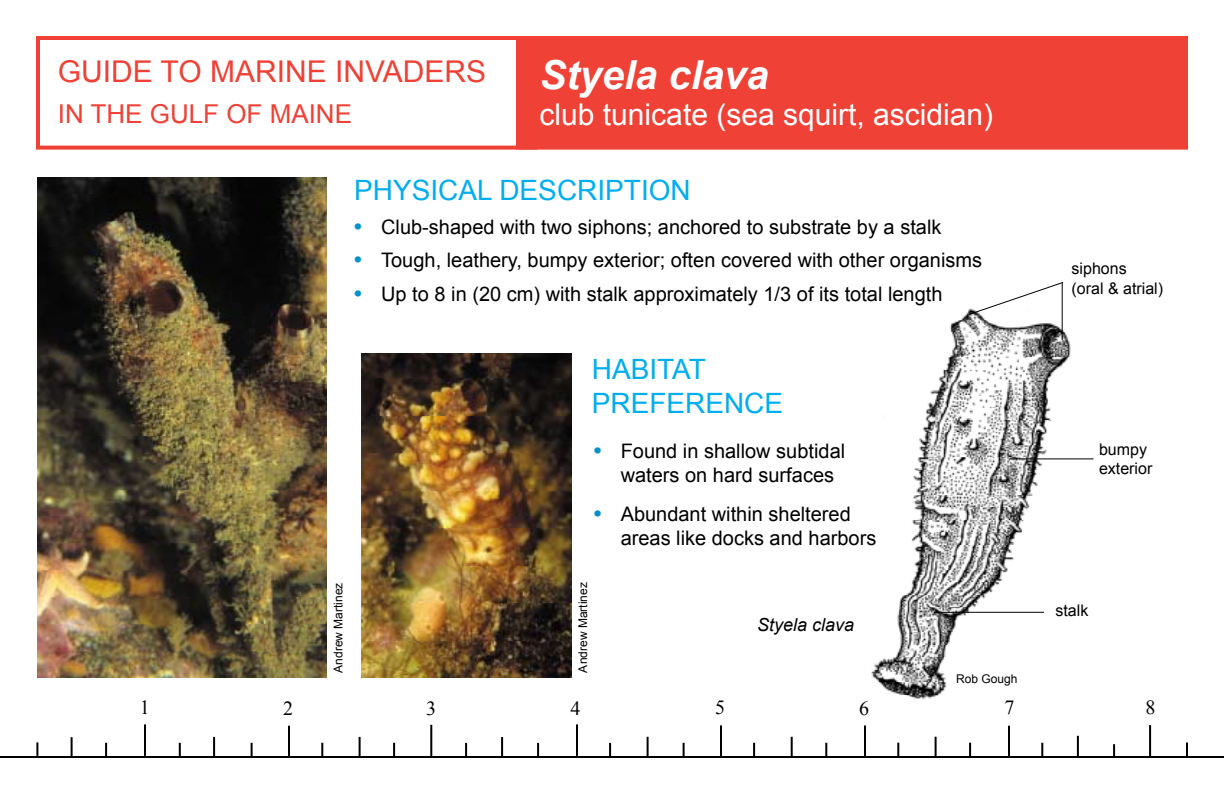
<style>
.page{position:relative;width:1224px;height:792px;background:#fff}
.page>*{position:absolute;margin:0;border:0;box-sizing:border-box;transform-origin:0 0}
.t1{font:italic 700 40px "Arial";color:#fff}
.t2{font:30px "Arial";color:#fff}
.t3{font:30px "Arial";color:#ef4135}
.t4{font:28px/33.6px "Arial";color:#00adef}
.t5{font:26px "Arial";color:#ef4135}
.t6{font:20px/24px "Arial";color:#000}
.t7{font:20px "Times New Roman";color:#000}
.t8{font:italic 18px "Arial";color:#000}
.t9{font:16px/19.2px "Arial";color:#000}
.t10{font:12px "Arial";color:#000}
.s1{font-weight:700;font-size:22px;color:#0092cf}
</style>
<div class="page">
<img style="left:871px;top:312px;width:207px;height:388px">
<div style="left:517px;top:37px;width:670px;height:112px;background:#ef4135"></div>
<div style="left:516px;top:36px;width:672px;height:114px;border:2px solid #ef4135"></div>
<div style="left:36px;top:36px;width:502px;height:114px;border:4px solid #ef4135"></div>
<hr style="left:144px;top:724px;width:2px;height:32px;background:#000">
<hr style="left:288px;top:726px;width:2px;height:31px;background:#000">
<hr style="left:430px;top:725px;width:2px;height:31px;background:#000">
<hr style="left:576px;top:724px;width:2px;height:32px;background:#000">
<hr style="left:720px;top:725px;width:2px;height:32px;background:#000">
<hr style="left:864px;top:726px;width:2px;height:31px;background:#000">
<hr style="left:1008px;top:726px;width:2px;height:31px;background:#000">
<hr style="left:1149px;top:725px;width:2px;height:32px;background:#000">
<hr style="left:71px;top:737px;width:2px;height:20px;background:#000">
<hr style="left:213px;top:737px;width:2px;height:20px;background:#000">
<hr style="left:359px;top:737px;width:2px;height:20px;background:#000">
<hr style="left:501px;top:737px;width:2px;height:20px;background:#000">
<hr style="left:647px;top:737px;width:2px;height:20px;background:#000">
<hr style="left:791px;top:737px;width:2px;height:20px;background:#000">
<hr style="left:935px;top:737px;width:2px;height:20px;background:#000">
<hr style="left:1077px;top:736px;width:2px;height:20px;background:#000">
<svg style="left:36px;top:742px;width:2px;height:14px"></svg>
<svg style="left:105px;top:743px;width:2px;height:13px"></svg>
<svg style="left:179px;top:743px;width:2px;height:13px"></svg>
<svg style="left:251px;top:743px;width:2px;height:13px"></svg>
<svg style="left:321px;top:743px;width:2px;height:13px"></svg>
<svg style="left:393px;top:743px;width:2px;height:13px"></svg>
<svg style="left:465px;top:743px;width:2px;height:13px"></svg>
<svg style="left:537px;top:743px;width:2px;height:13px"></svg>
<svg style="left:609px;top:743px;width:2px;height:13px"></svg>
<svg style="left:683px;top:743px;width:2px;height:13px"></svg>
<svg style="left:753px;top:743px;width:2px;height:13px"></svg>
<svg style="left:825px;top:743px;width:2px;height:13px"></svg>
<svg style="left:897px;top:743px;width:2px;height:13px"></svg>
<svg style="left:969px;top:743px;width:2px;height:13px"></svg>
<svg style="left:1041px;top:743px;width:2px;height:13px"></svg>
<svg style="left:1113px;top:744px;width:2px;height:12px"></svg>
<svg style="left:1186px;top:742px;width:2px;height:14px"></svg>
<hr style="left:0;top:756px;width:1224px;height:2px;background:#000">
<svg style="left:968px;top:282px;width:96px;height:33px"></svg>
<hr style="left:1062px;top:283px;width:1px;height:57px;background:#000">
<hr style="left:1009px;top:459px;width:85px;height:1px;background:#000">
<hr style="left:934px;top:612px;width:110px;height:1px;background:#000">
<img style="left:37px;top:178px;width:290px;height:499px">
<img style="left:362px;top:354px;width:210px;height:323px">
<h2 class="t3" style="left:58px;top:52px;width:430px">GUIDE TO MARINE INVADERS</h2>
<h3 class="t5" style="left:58px;top:97px;width:296px">IN THE GULF OF MAINE</h3>
<h1 class="t1" style="left:540px;top:49px;width:231px">Styela clava</h1>
<h2 class="t2" style="left:540px;top:95px;width:455px">club tunicate (sea squirt, ascidian)</h2>
<h3 class="t4" style="left:354px;top:174px;width:338px">PHYSICAL DESCRIPTION</h3>
<p class="t6" style="left:354px;top:215px;width:589px"><span class="s1">•</span> Club-shaped with two siphons; anchored to substrate by a stalk</p>
<p class="t6" style="left:354px;top:248px;width:630px"><span class="s1">•</span> Tough, leathery, bumpy exterior; often covered with other organisms</p>
<p class="t6" style="left:354px;top:282px;width:590px"><span class="s1">•</span> Up to 8 in (20 cm) with stalk approximately 1/3 of its total length</p>
<h3 class="t4" style="left:592px;top:353px;width:193px">HABITAT<br>PREFERENCE</h3>
<p class="t6" style="left:621px;top:440px;width:226px;text-indent:-27px"><span class="s1">•</span> Found in shallow subtidal waters on hard surfaces</p>
<p class="t6" style="left:621px;top:502px;width:257px;text-indent:-27px"><span class="s1">•</span> Abundant within sheltered areas like docks and harbors</p>
<p class="t10" style="left:330px;top:673px;width:92px;rotate:-90deg">Andrew Martinez</p>
<p class="t10" style="left:575px;top:672px;width:92px;rotate:-90deg">Andrew Martinez</p>
<p class="t8" style="left:757px;top:613px;width:99px">Styela clava</p>
<p class="t10" style="left:956px;top:670px;width:63px">Rob Gough</p>
<p class="t9" style="left:1072px;top:259px;width:93px">siphons<br>(oral &amp; atrial)</p>
<p class="t9" style="left:1099px;top:440px;width:55px">bumpy exterior</p>
<p class="t9" style="left:1056px;top:601px;width:34px">stalk</p>
<p class="t7" style="left:140px;top:694px;width:11px">1</p>
<p class="t7" style="left:283px;top:695px;width:11px">2</p>
<p class="t7" style="left:426px;top:695px;width:11px">3</p>
<p class="t7" style="left:570px;top:695px;width:11px">4</p>
<p class="t7" style="left:715px;top:694px;width:11px">5</p>
<p class="t7" style="left:859px;top:695px;width:11px">6</p>
<p class="t7" style="left:1005px;top:694px;width:11px">7</p>
<p class="t7" style="left:1145px;top:694px;width:11px">8</p>
</div>
